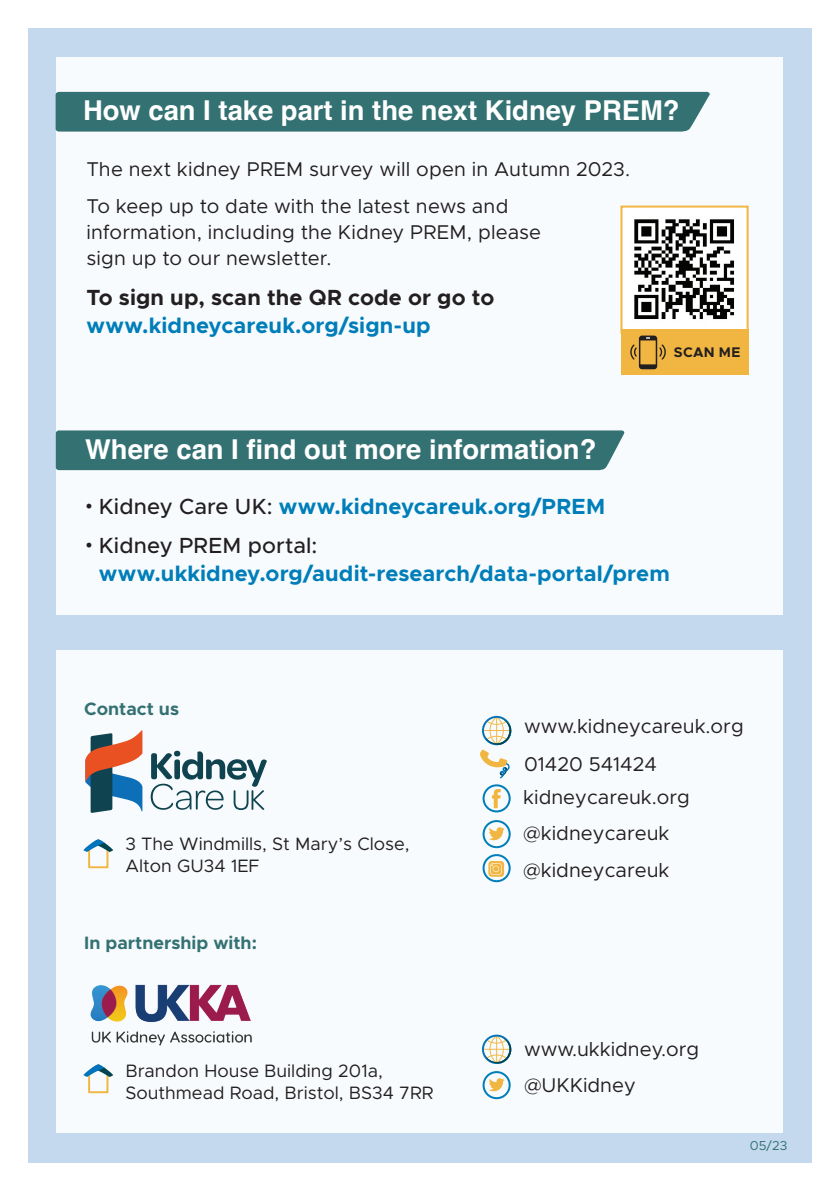
<style>
.page{position:relative;width:840px;height:1191px;background:#fff}
.page>*{position:absolute;margin:0;border:0;box-sizing:border-box;transform-origin:0 0}
.t1{font:700 27.4px "Helvetica";color:#fff}
.t2{font:700 22px/28px "Metropolis";letter-spacing:.005em;color:#007eb9}
.t3{font:700 22px "Metropolis";letter-spacing:.005em;color:#231f20}
.t4{font:20px/36.4px "Metropolis";color:#231f20}
.t5{font:18px/22px "Metropolis";color:#231f20}
.t6{font:700 18px "Metropolis";color:#347173}
.t7{font:700 14px "Metropolis";letter-spacing:.02em;color:#231f20}
.t8{font:13px "Metropolis";color:#347173}
.s1{font-family:"Helvetica";color:#231f20}
.s2{font-weight:500;color:#231f20}
</style>
<div class="page">
<div style="left:28px;top:28px;width:783px;height:1134px;background:#c4d9ed"></div>
<div style="left:57px;top:57px;width:725px;height:557px;background:#f8fbfd"></div>
<div style="left:56px;top:430px;width:568px;height:40px;background:#347173"></div>
<div style="left:56px;top:92px;width:654px;height:40px;background:#347173"></div>
<div style="left:57px;top:650px;width:725px;height:482px;background:#f8fbfd"></div>
<svg style="left:151px;top:750px;width:116px;height:60px"></svg>
<svg style="left:85px;top:730px;width:57px;height:83px"></svg>
<svg style="left:482px;top:1034px;width:29px;height:30px"></svg>
<svg style="left:480px;top:716px;width:31px;height:63px"></svg>
<div style="left:88px;top:846px;width:20px;height:22px;border:2px solid #f1b641"></div>
<svg style="left:83px;top:839px;width:30px;height:13px"></svg>
<div style="left:88px;top:1071px;width:20px;height:22px;border:2px solid #f1b641"></div>
<svg style="left:83px;top:1064px;width:30px;height:13px"></svg>
<svg style="left:491px;top:789px;width:9px;height:19px"></svg>
<svg style="left:489px;top:827px;width:15px;height:13px"></svg>
<svg style="left:489px;top:1078px;width:15px;height:13px"></svg>
<svg style="left:488px;top:861px;width:16px;height:15px"></svg>
<svg style="left:490px;top:863px;width:11px;height:11px"></svg>
<img style="left:634px;top:219px;width:100px;height:100px">
<div style="left:620px;top:206px;width:128px;height:128px;border:2px solid #f1b641"></div>
<img style="left:90px;top:984px;width:162px;height:62px">
<div style="left:620px;top:329px;width:128px;height:45px;background:#f1b641"></div>
<svg style="left:630px;top:335px;width:35px;height:34px"></svg>
<div style="left:482px;top:784px;width:28px;height:28px;border:2px solid #007eb9;border-radius:50%"></div>
<div style="left:482px;top:820px;width:28px;height:28px;border:2px solid #007eb9;border-radius:50%"></div>
<div style="left:482px;top:1071px;width:28px;height:28px;border:2px solid #007eb9;border-radius:50%"></div>
<div style="left:482px;top:854px;width:28px;height:28px;border:2px solid #007eb9;border-radius:50%"></div>
<h1 class="t1" style="left:83px;top:93px;width:597px">How can I take part in the next Kidney PREM?</h1>
<p class="t4" style="left:86px;top:150px;width:545px;line-height:37.4px">The next kidney PREM survey will open in Autumn 2023.<br>To keep up to date with the latest news and</p>
<p class="t4" style="left:86px;top:219px;width:456px;line-height:26px">information, including the Kidney PREM, please sign up to our newsletter.</p>
<p class="t3" style="left:86px;top:283px;width:409px">To sign up, scan the QR code or go to</p>
<p class="t2" style="left:86px;top:311px;width:345px">www.kidneycareuk.org/sign-up</p>
<p class="t7" style="left:673px;top:344px;width:68px">SCAN ME</p>
<h1 class="t1" style="left:85px;top:432px;width:512px">Where can I find out more information?</h1>
<p class="t2" style="left:85px;top:492px;width:521px"><span class="s1">•</span> <span class="s2">Kidney Care UK:</span> www.kidneycareuk.org/PREM</p>
<p class="t2" style="left:99px;top:531px;width:572px;text-indent:-14px"><span class="s1">•</span> <span class="s2">Kidney PREM portal: </span>www.ukkidney.org/audit-research/data-portal/prem</p>
<p class="t6" style="left:84px;top:697px;width:96px">Contact us</p>
<p class="t5" style="left:125px;top:833px;width:285px">3 The Windmills, St Mary’s Close,<br>Alton GU34 1EF</p>
<p class="t6" style="left:84px;top:931px;width:174px">In partnership with:</p>
<p class="t5" style="left:125px;top:1059px;width:309px">Brandon House Building 201a,<br>Southmead Road, Bristol, BS34 7RR</p>
<p class="t4" style="left:523px;top:708px;width:221px;line-height:37.4px">www.kidneycareuk.org<br>01420 541424</p>
<p class="t4" style="left:523px;top:778px;width:168px">kidneycareuk.org @kidneycareuk @kidneycareuk</p>
<p class="t4" style="left:523px;top:1031px;width:177px">www.ukkidney.org @UKKidney</p>
<p class="t8" style="left:749px;top:1137px;width:39px">05/23</p>
</div>
